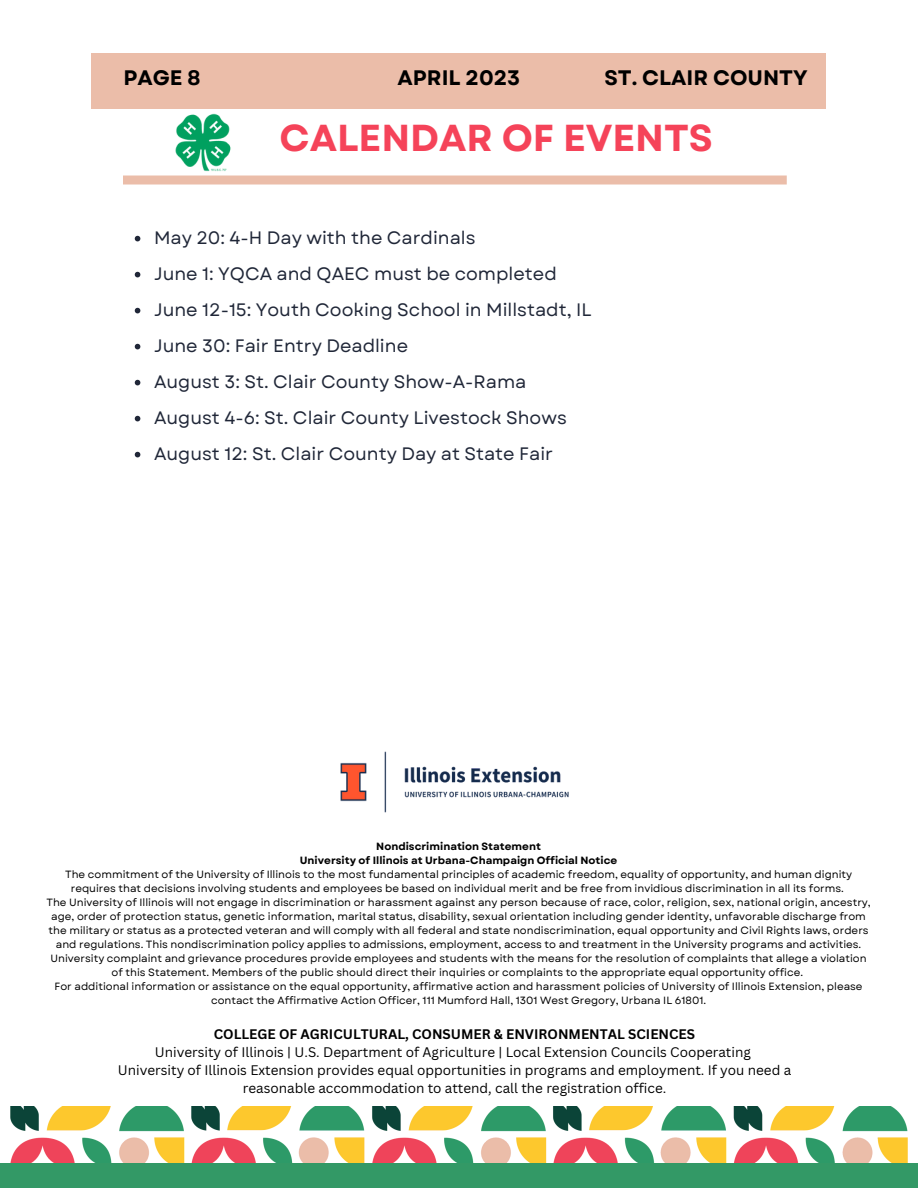
<style>
.page{position:relative;width:918px;height:1188px;background:#fff}
.page>*{position:absolute;margin:0;border:0;box-sizing:border-box;transform-origin:0 0}
.t1{font:700 37.5px "Garet";color:#f54359}
.t2{font:700 21px "Garet";color:#000}
.t3{font:18px "Garet";color:#202738}
.t4{font:13.5px/18px "Canva Sans";color:#000;text-align:center}
.t5{font:700 13.5px "Canva Sans";color:#000}
.t6{font:10.5px/14px "Garet";color:#000;text-align:center}
.t7{font:700 10.5px "Garet";color:#000}
</style>
<div class="page">
<div style="left:123px;top:176px;width:664px;height:9px;background:#ebbda9"></div>
<img style="left:175px;top:113px;width:56px;height:59px">
<div style="left:0;top:1164px;width:918px;height:24px;background:#396"></div>
<img style="left:10px;top:1106px;width:898px;height:56px">
<img style="left:340px;top:751px;width:229px;height:62px">
<svg style="left:135px;top:236px;width:5px;height:5px"></svg>
<svg style="left:135px;top:272px;width:5px;height:5px"></svg>
<svg style="left:135px;top:308px;width:5px;height:5px"></svg>
<svg style="left:135px;top:344px;width:5px;height:5px"></svg>
<svg style="left:135px;top:380px;width:5px;height:5px"></svg>
<svg style="left:135px;top:416px;width:5px;height:5px"></svg>
<svg style="left:135px;top:452px;width:5px;height:5px"></svg>
<div style="left:91px;top:53px;width:735px;height:56px;background:#ebbda9"></div>
<p class="t2" style="left:124px;top:62px;width:79px">PAGE 8</p>
<p class="t2" style="left:398px;top:62px;width:124px">APRIL 2023</p>
<p class="t2" style="left:604px;top:62px;width:205px">ST. CLAIR COUNTY</p>
<p class="t1" style="left:279px;top:111px;width:435px">CALENDAR OF EVENTS</p>
<p class="t3" style="left:154px;top:224px;width:323px">May 20: 4-H Day with the Cardinals</p>
<p class="t3" style="left:154px;top:260px;width:404px">June 1: YQCA and QAEC must be completed</p>
<p class="t3" style="left:154px;top:296px;width:439px">June 12-15: Youth Cooking School in Millstadt, IL</p>
<p class="t3" style="left:154px;top:332px;width:256px">June 30: Fair Entry Deadline</p>
<p class="t3" style="left:154px;top:368px;width:374px">August 3: St. Clair County Show-A-Rama</p>
<p class="t3" style="left:154px;top:404px;width:414px">August 4-6: St. Clair County Livestock Shows</p>
<p class="t3" style="left:154px;top:440px;width:401px">August 12: St. Clair County Day at State Fair</p>
<p class="t7" style="left:376px;top:839px;width:166px">Nondiscrimination Statement</p>
<p class="t7" style="left:300px;top:853px;width:319px">University of Illinois at Urbana-Champaign Official Notice</p>
<p class="t6" style="left:65px;top:868px;width:789px">The commitment of the University of Illinois to the most fundamental principles of academic freedom, equality of opportunity, and human dignity requires that decisions involving students and employees be based on individual merit and be free from invidious discrimination in all its forms.</p>
<p class="t6" style="left:46px;top:896px;width:826px">The University of Illinois will not engage in discrimination or harassment against any person because of race, color, religion, sex, national origin, ancestry, age, order of protection status, genetic information, marital status, disability, sexual orientation including gender identity, unfavorable discharge from the military or status as a protected veteran and will comply with all federal and state nondiscrimination, equal opportunity and Civil Rights laws, orders and regulations. This nondiscrimination policy applies to admissions, employment, access to and treatment in the University programs and activities.<br>University complaint and grievance procedures provide employees and students with the means for the resolution of complaints that allege a violation of this Statement. Members of the public should direct their inquiries or complaints to the appropriate equal opportunity office.</p>
<p class="t6" style="left:55px;top:980px;width:810px">For additional information or assistance on the equal opportunity, affirmative action and harassment policies of University of Illinois Extension, please contact the Affirmative Action Officer, 111 Mumford Hall, 1301 West Gregory, Urbana IL 61801.</p>
<p class="t5" style="left:214px;top:1025px;width:483px">COLLEGE OF AGRICULTURAL, CONSUMER &amp; ENVIRONMENTAL SCIENCES</p>
<p class="t4" style="left:155px;top:1043px;width:598px">University of Illinois | U.S. Department of Agriculture | Local Extension Councils Cooperating</p>
<p class="t4" style="left:118px;top:1061px;width:675px">University of Illinois Extension provides equal opportunities in programs and employment. If you need a reasonable accommodation to attend, call the registration office.</p>
</div>
